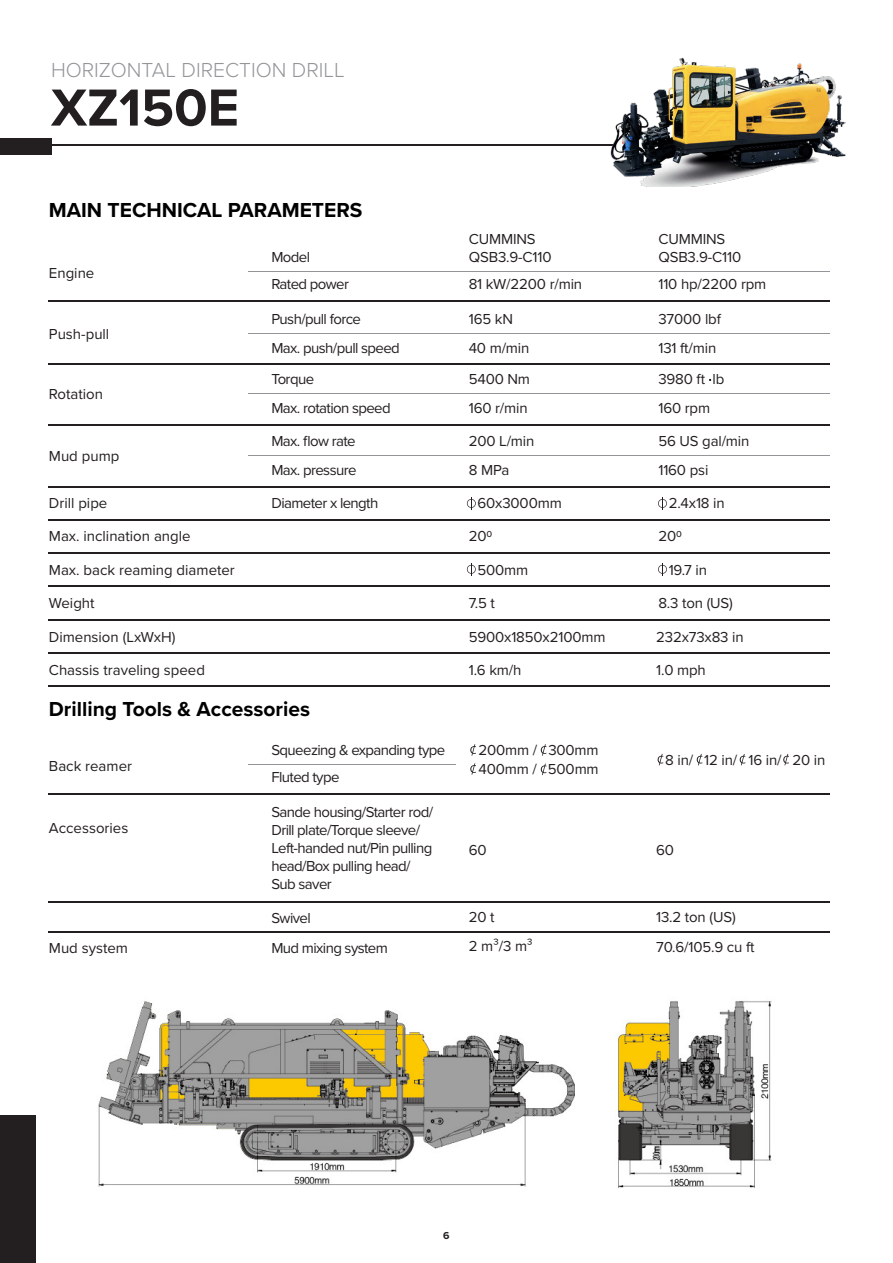
<style>
.page{position:relative;width:893px;height:1263px;background:#fff}
.page>*{position:absolute;margin:0;border:0;box-sizing:border-box;transform-origin:0 0}
.t1{font:700 54px "Proxima Nova";color:#231f20}
.t2{font:700 21px "Proxima Nova";color:#000}
.t3{font:300 21px "Proxima Nova";color:#939598}
.t4{font:15px "Proxima Nova";letter-spacing:-.01em;color:#231f20}
.t5{font:15px/18px "Proxima Nova";letter-spacing:-.04em;color:#231f20}
.t6{font:700 10.5px "Proxima Nova";color:#231f20}
</style>
<div class="page">
<hr style="left:248px;top:271px;width:582px;height:1px;background:#939598">
<hr style="left:248px;top:764px;width:207px;height:1px;background:#939598">
<hr style="left:248px;top:333px;width:582px;height:1px;background:#939598">
<hr style="left:248px;top:393px;width:582px;height:1px;background:#939598">
<hr style="left:248px;top:455px;width:582px;height:1px;background:#939598">
<div style="left:0;top:1115px;width:35px;height:148px;background:#231f20"></div>
<div style="left:0;top:138px;width:51px;height:16px;background:#231f20"></div>
<hr style="left:0;top:145px;width:673px;height:1px;background:#231f20">
<hr style="left:49px;top:300px;width:781px;height:2px;background:#231f20">
<hr style="left:49px;top:794px;width:781px;height:1px;background:#231f20">
<hr style="left:49px;top:901px;width:781px;height:2px;background:#231f20">
<hr style="left:49px;top:931px;width:781px;height:2px;background:#231f20">
<hr style="left:49px;top:364px;width:781px;height:1px;background:#231f20">
<hr style="left:49px;top:424px;width:781px;height:1px;background:#231f20">
<hr style="left:49px;top:486px;width:781px;height:1px;background:#231f20">
<hr style="left:49px;top:519px;width:781px;height:1px;background:#231f20">
<hr style="left:49px;top:552px;width:781px;height:2px;background:#231f20">
<hr style="left:49px;top:585px;width:781px;height:2px;background:#231f20">
<hr style="left:49px;top:619px;width:781px;height:1px;background:#231f20">
<hr style="left:49px;top:652px;width:781px;height:1px;background:#231f20">
<hr style="left:49px;top:685px;width:781px;height:2px;background:#231f20">
<img style="left:599px;top:57px;width:247px;height:129px">
<svg style="left:467px;top:497px;width:9px;height:13px"></svg>
<svg style="left:467px;top:563px;width:9px;height:13px"></svg>
<svg style="left:658px;top:497px;width:9px;height:13px"></svg>
<svg style="left:658px;top:563px;width:9px;height:13px"></svg>
<svg style="left:470px;top:744px;width:6px;height:12px"></svg>
<svg style="left:470px;top:763px;width:6px;height:12px"></svg>
<svg style="left:541px;top:744px;width:5px;height:12px"></svg>
<svg style="left:541px;top:763px;width:5px;height:12px"></svg>
<svg style="left:658px;top:754px;width:5px;height:11px"></svg>
<svg style="left:697px;top:754px;width:5px;height:11px"></svg>
<svg style="left:740px;top:754px;width:5px;height:11px"></svg>
<svg style="left:783px;top:754px;width:6px;height:11px"></svg>
<img style="left:98px;top:1001px;width:674px;height:187px">
<p class="t3" style="left:51px;top:54px;width:295px">HORIZONTAL DIRECTION DRILL</p>
<p class="t1" style="left:51px;top:67px;width:190px">XZ150E</p>
<p class="t2" style="left:49px;top:194px;width:315px">MAIN TECHNICAL PARAMETERS</p>
<p class="t4" style="left:49px;top:261px;width:47px">Engine</p>
<p class="t4" style="left:49px;top:323px;width:62px">Push-pull</p>
<p class="t4" style="left:49px;top:383px;width:56px">Rotation</p>
<p class="t4" style="left:49px;top:445px;width:72px">Mud pump</p>
<p class="t4" style="left:49px;top:492px;width:60px">Drill pipe</p>
<p class="t4" style="left:49px;top:525px;width:143px">Max. inclination angle</p>
<p class="t4" style="left:49px;top:559px;width:188px">Max. back reaming diameter</p>
<p class="t4" style="left:49px;top:592px;width:47px">Weight</p>
<p class="t4" style="left:49px;top:625px;width:128px">Dimension (LxWxH)</p>
<p class="t4" style="left:49px;top:659px;width:158px">Chassis traveling speed</p>
<p class="t4" style="left:271px;top:245px;width:40px">Model</p>
<p class="t5" style="left:271px;top:274px;width:79px">Rated power</p>
<p class="t5" style="left:271px;top:309px;width:91px">Push/pull force</p>
<p class="t5" style="left:271px;top:338px;width:130px">Max. push/pull speed</p>
<p class="t4" style="left:271px;top:368px;width:44px">Torque</p>
<p class="t5" style="left:271px;top:398px;width:121px">Max. rotation speed</p>
<p class="t5" style="left:271px;top:431px;width:86px">Max. flow rate</p>
<p class="t5" style="left:271px;top:460px;width:87px">Max. pressure</p>
<p class="t5" style="left:271px;top:494px;width:108px">Diameter x length</p>
<p class="t2" style="left:49px;top:693px;width:263px">Drilling Tools &amp; Accessories</p>
<p class="t4" style="left:49px;top:755px;width:85px">Back reamer</p>
<p class="t4" style="left:49px;top:817px;width:81px">Accessories</p>
<p class="t4" style="left:49px;top:936px;width:81px">Mud system</p>
<p class="t5" style="left:271px;top:740px;width:175px">Squeezing &amp; expanding type</p>
<p class="t5" style="left:271px;top:768px;width:70px">Fluted type</p>
<p class="t5" style="left:271px;top:802px;width:163px">Sande housing/Starter rod/<br>Drill plate/Torque sleeve/<br>Left-handed nut/Pin pulling head/Box pulling head/<br>Sub saver</p>
<p class="t4" style="left:271px;top:906px;width:41px">Swivel</p>
<p class="t5" style="left:271px;top:938px;width:118px">Mud mixing system</p>
<p class="t4" style="left:469px;top:227px;width:69px">CUMMINS</p>
<p class="t4" style="left:469px;top:245px;width:84px">QSB3.9-C110</p>
<p class="t4" style="left:658px;top:227px;width:69px">CUMMINS</p>
<p class="t4" style="left:658px;top:245px;width:84px">QSB3.9-C110</p>
<p class="t4" style="left:469px;top:273px;width:115px">81 kW/2200 r/min</p>
<p class="t4" style="left:658px;top:273px;width:109px">110 hp/2200 rpm</p>
<p class="t4" style="left:469px;top:308px;width:46px">165 kN</p>
<p class="t4" style="left:658px;top:308px;width:64px">37000 lbf</p>
<p class="t4" style="left:469px;top:336px;width:62px">40 m/min</p>
<p class="t4" style="left:658px;top:336px;width:59px">131 ft/min</p>
<p class="t4" style="left:469px;top:368px;width:63px">5400 Nm</p>
<p class="t4" style="left:658px;top:368px;width:67px">3980 ft lb</p>
<p class="t4" style="left:469px;top:397px;width:60px">160 r/min</p>
<p class="t4" style="left:658px;top:397px;width:53px">160 rpm</p>
<p class="t4" style="left:469px;top:430px;width:67px">200 L/min</p>
<p class="t4" style="left:658px;top:430px;width:93px">56 US gal/min</p>
<p class="t4" style="left:469px;top:458px;width:42px">8 MPa</p>
<p class="t4" style="left:658px;top:458px;width:51px">1160 psi</p>
<p class="t4" style="left:477px;top:492px;width:86px">60x3000mm</p>
<p class="t4" style="left:669px;top:492px;width:58px">2.4x18 in</p>
<p class="t4" style="left:469px;top:525px;width:25px">200</p>
<p class="t4" style="left:658px;top:525px;width:25px">200</p>
<p class="t4" style="left:477px;top:559px;width:52px">500mm</p>
<p class="t4" style="left:469px;top:592px;width:28px">7.5 t</p>
<p class="t4" style="left:469px;top:625px;width:138px">5900x1850x2100mm</p>
<p class="t4" style="left:469px;top:659px;width:54px">1.6 km/h</p>
<p class="t4" style="left:478px;top:739px;width:122px">200mm / 300mm</p>
<p class="t4" style="left:478px;top:758px;width:122px">400mm / 500mm</p>
<p class="t4" style="left:669px;top:559px;width:40px">19.7 in</p>
<p class="t4" style="left:658px;top:592px;width:76px">8.3 ton (US)</p>
<p class="t4" style="left:656px;top:625px;width:89px">232x73x83 in</p>
<p class="t4" style="left:656px;top:659px;width:51px">1.0 mph</p>
<p class="t4" style="left:665px;top:748px;width:162px">8 in/ 12 in/ 16 in/ 20 in</p>
<p class="t4" style="left:469px;top:839px;width:19px">60</p>
<p class="t4" style="left:656px;top:839px;width:19px">60</p>
<p class="t4" style="left:656px;top:906px;width:81px">13.2 ton (US)</p>
<p class="t4" style="left:469px;top:906px;width:27px">20 t</p>
<p class="t4" style="left:469px;top:935px;width:66px">2 m³/3 m³</p>
<p class="t4" style="left:656px;top:936px;width:100px">70.6/105.9 cu ft</p>
<p class="t6" style="left:443px;top:1227px;width:8px">6</p>
</div>
